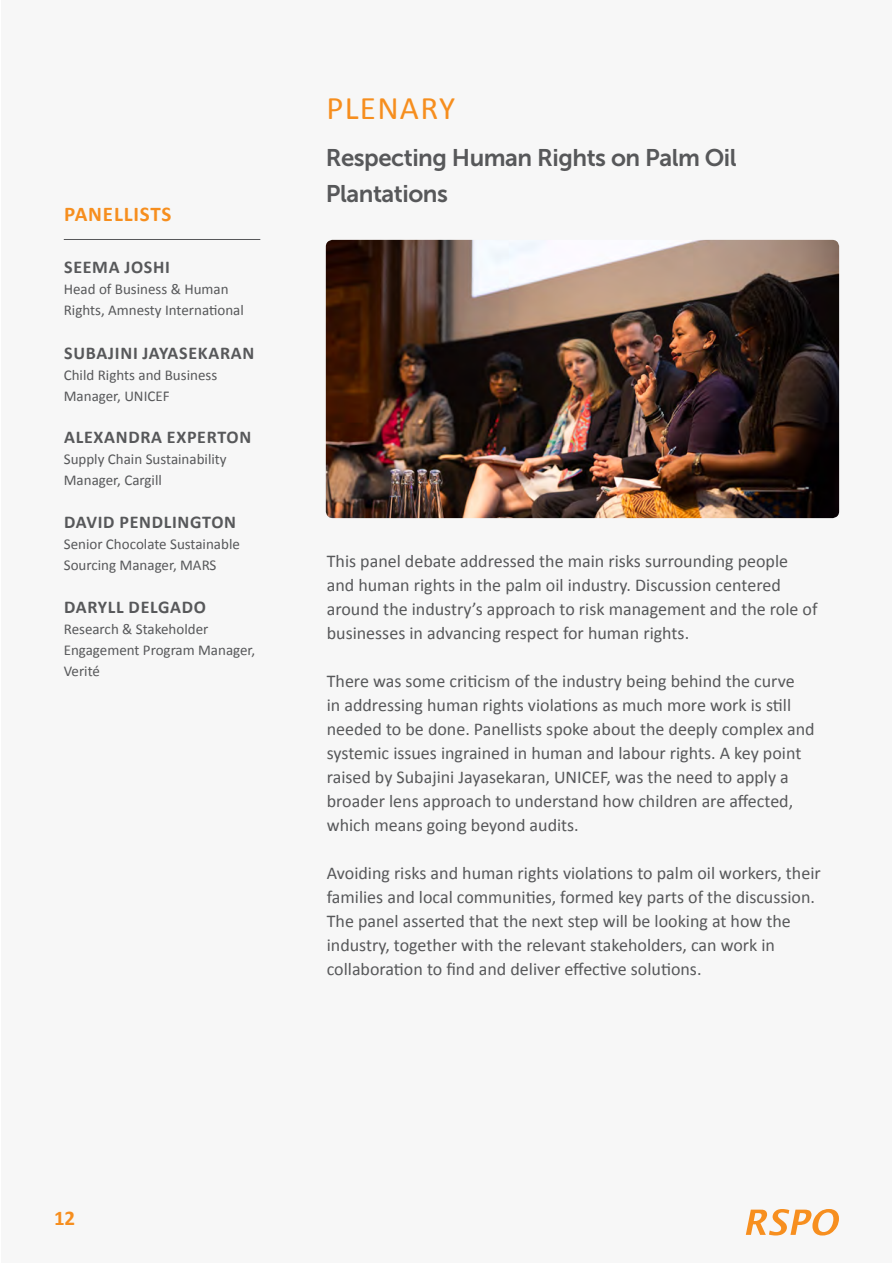
<style>
.page{position:relative;width:893px;height:1263px;background:#fff}
.page>*{position:absolute;margin:0;border:0;box-sizing:border-box;transform-origin:0 0}
.Heading_1{font:33px "Calibri";letter-spacing:.04em;color:#f68e1e}
.Intro{font:24px/36px "Museo Sans 700";letter-spacing:-.02em;color:#57585a}
.Heading_3{font:700 21px "Calibri";letter-spacing:.04em;color:#f68e1e}
.Body_Copy{font:18px/24px "Calibri";color:#57585a}
.Heading_5{font:700 18px "Calibri";letter-spacing:.04em;color:#57585a}
.Meta{font:15px/21px "Calibri";color:#57585a}
</style>
<div class="page">
<div style="left:1px;top:0;width:891px;height:1263px;background:#f7f7f7"></div>
<img style="left:326px;top:240px;width:513px;height:278px">
<hr style="left:64px;top:239px;width:196px;height:1px;background:#57585a">
<svg style="left:746px;top:1209px;width:93px;height:26px"></svg>
<p class="Heading_3" style="left:64px;top:201px;width:109px">PANELLISTS</p>
<p class="Heading_5" style="left:64px;top:256px;width:107px">SEEMA JOSHI</p>
<p class="Meta" style="left:64px;top:279px;width:182px">Head of Business &amp; Human<br>Rights, Amnesty International</p>
<p class="Heading_5" style="left:64px;top:341px;width:192px">SUBAJINI JAYASEKARAN</p>
<p class="Meta" style="left:64px;top:364px;width:155px">Child Rights and Business<br>Manager, UNICEF</p>
<p class="Heading_5" style="left:64px;top:426px;width:189px">ALEXANDRA EXPERTON</p>
<p class="Meta" style="left:64px;top:449px;width:164px">Supply Chain Sustainability<br>Manager, Cargill</p>
<p class="Heading_5" style="left:64px;top:510px;width:173px">DAVID PENDLINGTON</p>
<p class="Meta" style="left:64px;top:533px;width:178px">Senior Chocolate Sustainable<br>Sourcing Manager, MARS</p>
<p class="Heading_5" style="left:64px;top:595px;width:143px">DARYLL DELGADO</p>
<p class="Meta" style="left:64px;top:618px;width:193px">Research &amp; Stakeholder<br>Engagement Program Manager,<br>Verité</p>
<p class="Heading_1" style="left:326px;top:87px;width:130px">PLENARY</p>
<p class="Intro" style="left:326px;top:139px;width:412px">Respecting Human Rights on Palm Oil<br>Plantations</p>
<p class="Body_Copy" style="left:327px;top:549px;width:492px">This panel debate addressed the main risks surrounding people and human rights in the palm oil industry. Discussion centered around the industry’s approach to risk management and the role of businesses in advancing respect for human rights.</p>
<p class="Body_Copy" style="left:327px;top:669px;width:489px">There was some criticism of the industry being behind the curve<br>in addressing human rights violations as much more work is still needed to be done. Panellists spoke about the deeply complex and systemic issues ingrained in human and labour rights. A key point raised by Subajini Jayasekaran, UNICEF, was the need to apply a broader lens approach to understand how children are affected, which means going beyond audits.</p>
<p class="Body_Copy" style="left:327px;top:861px;width:495px">Avoiding risks and human rights violations to palm oil workers, their families and local communities, formed key parts of the discussion.<br>The panel asserted that the next step will be looking at how the industry, together with the relevant stakeholders, can work in collaboration to find and deliver effective solutions.</p>
<p class="Heading_3" style="left:54px;top:1204px;width:23px">12</p>
</div>
